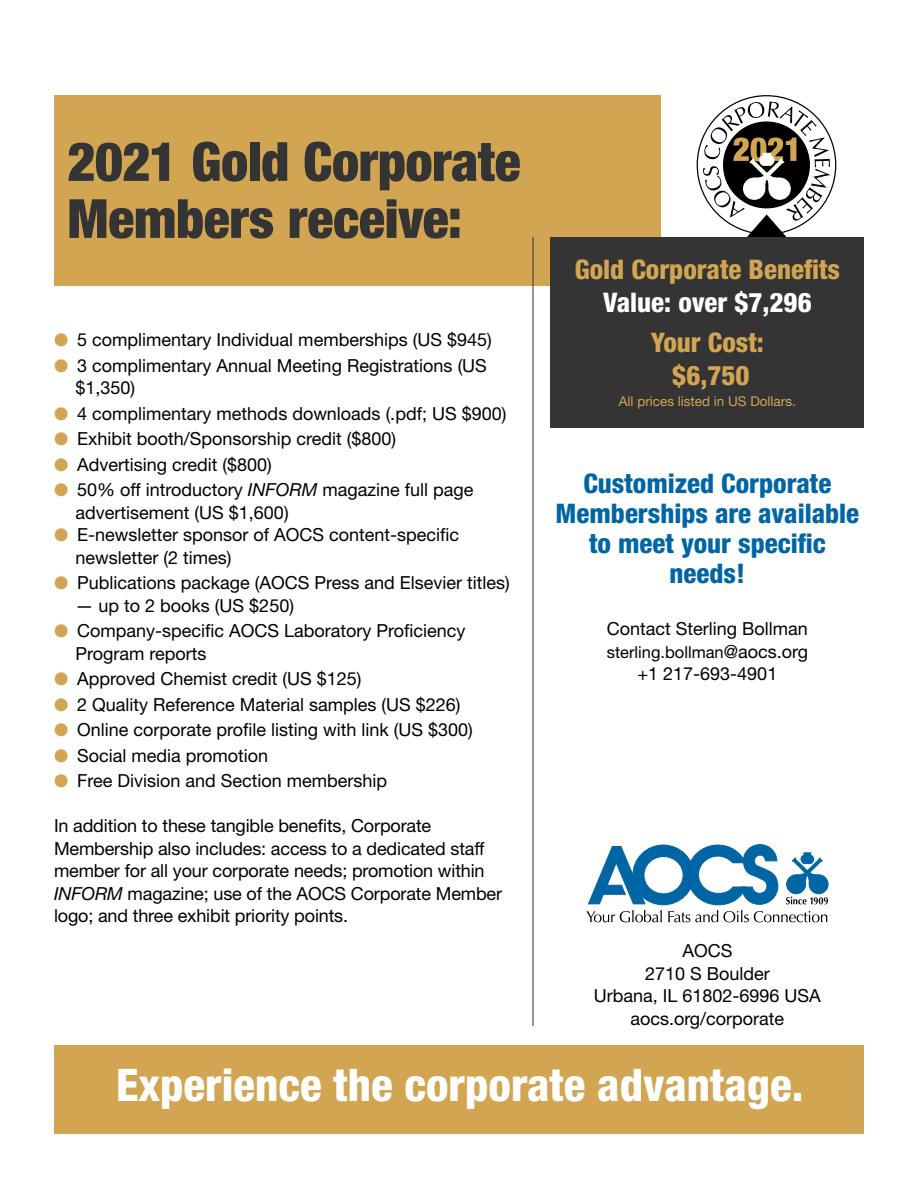
<style>
.page{position:relative;width:918px;height:1188px;background:#fff}
.page>*{position:absolute;margin:0;border:0;box-sizing:border-box;transform-origin:0 0}
.t1{font:900 condensed 54px/57px "Helvetica Neue LT Std";letter-spacing:-.005em;color:#343434}
.t2{font:800 condensed 45px "Helvetica Neue LT Std";color:#fff}
.t3{font:800 condensed 27px/30px "Helvetica Neue LT Std";color:#0065a4;text-align:center}
.t4{font:800 condensed 27px/33px "Helvetica Neue LT Std";color:#d2a552;text-align:center}
.t5{font:800 condensed 27px "Helvetica Neue LT Std";color:#fff}
.t6{font:18px/22.5px "Helvetica Neue LT Std";color:#000}
.t7{font:16.5px "Helvetica Neue LT Std";color:#000}
.t8{font:13.5px "Helvetica Neue LT Std";color:#d2a552}
.s1{color:#d2a552}
.s2{font-style:italic}
.s3{font-size:18px}
</style>
<div class="page">
<svg style="left:697px;top:96px;width:139px;height:138px"></svg>
<svg style="left:703px;top:101px;width:127px;height:137px"></svg>
<div style="left:54px;top:95px;width:607px;height:190px;background:#d2a552"></div>
<div style="left:551px;top:238px;width:313px;height:190px;background:#343434"></div>
<svg style="left:586px;top:844px;width:243px;height:78px"></svg>
<div style="left:54px;top:1045px;width:810px;height:89px;background:#d2a552"></div>
<hr style="left:533px;top:237px;width:1px;height:789px;background:#343434">
<h1 class="t1" style="left:68px;top:132px;width:455px">2021 Gold Corporate<br>Members receive:</h1>
<p class="t6" style="left:54px;top:328px;width:439px"><span class="s1">●</span> 5 complimentary Individual memberships (US $945)</p>
<p class="t6" style="left:76px;top:354px;width:413px;text-indent:-22px"><span class="s1">●</span> 3 complimentary Annual Meeting Registrations (US $1,350)</p>
<p class="t6" style="left:54px;top:402px;width:454px"><span class="s1">●</span> 4 complimentary methods downloads (.pdf; US $900)</p>
<p class="t6" style="left:54px;top:427px;width:344px"><span class="s1">●</span> Exhibit booth/Sponsorship credit ($800)</p>
<p class="t6" style="left:54px;top:453px;width:219px"><span class="s1">●</span> Advertising credit ($800)</p>
<p class="t6" style="left:76px;top:478px;width:399px;text-indent:-22px"><span class="s1">●</span> 50% off introductory <span class="s2">INFORM</span> magazine full page advertisement (US $1,600)</p>
<p class="t6" style="left:76px;top:523px;width:385px;text-indent:-22px"><span class="s1">●</span> E-newsletter sponsor of AOCS content-specific newsletter (2 times)</p>
<p class="t6" style="left:54px;top:571px;width:457px"><span class="s1">●</span> Publications package (AOCS Press and Elsevier titles)</p>
<p class="t6" style="left:76px;top:594px;width:220px">— up to 2 books (US $250)</p>
<p class="t6" style="left:76px;top:619px;width:392px;text-indent:-22px"><span class="s1">●</span> Company-specific AOCS Laboratory Proficiency<br>Program reports</p>
<p class="t6" style="left:54px;top:667px;width:309px"><span class="s1">●</span> Approved Chemist credit (US $125)</p>
<p class="t6" style="left:54px;top:693px;width:408px"><span class="s1">●</span> 2 Quality Reference Material samples (US $226)</p>
<p class="t6" style="left:54px;top:718px;width:420px"><span class="s1">●</span> Online corporate profile listing with link (US $300)</p>
<p class="t6" style="left:54px;top:744px;width:216px"><span class="s1">●</span> Social media promotion</p>
<p class="t6" style="left:54px;top:769px;width:335px"><span class="s1">●</span> Free Division and Section membership</p>
<p class="t6" style="left:54px;top:814px;width:450px">In addition to these tangible benefits, Corporate Membership also includes: access to a dedicated staff member for all your corporate needs; promotion within <span class="s2">INFORM</span> magazine; use of the AOCS Corporate Member logo; and three exhibit priority points.</p>
<h3 class="t4" style="left:575px;top:252px;width:267px">Gold Corporate Benefits</h3>
<h3 class="t5" style="left:603px;top:286px;width:210px">Value: over $7,296</h3>
<h3 class="t4" style="left:651px;top:325px;width:115px">Your Cost: $6,750</h3>
<p class="t8" style="left:619px;top:393px;width:178px">All prices listed in US Dollars.</p>
<h3 class="t3" style="left:556px;top:468px;width:305px">Customized Corporate<br>Memberships are available to meet your specific needs!</h3>
<p class="t6" style="left:607px;top:617px;width:203px">Contact Sterling Bollman</p>
<p class="t7" style="left:607px;top:642px;width:203px">sterling.bollman<span class="s3">@aocs.org</span></p>
<p class="t6" style="left:637px;top:662px;width:141px">+1 217-693-4901</p>
<p class="t6" style="left:594px;top:940px;width:229px;text-align:center">AOCS<br>2710 S Boulder<br>Urbana, IL 61802-6996 USA aocs.org/corporate</p>
<h2 class="t2" style="left:116px;top:1057px;width:689px">Experience the corporate advantage.</h2>
</div>
